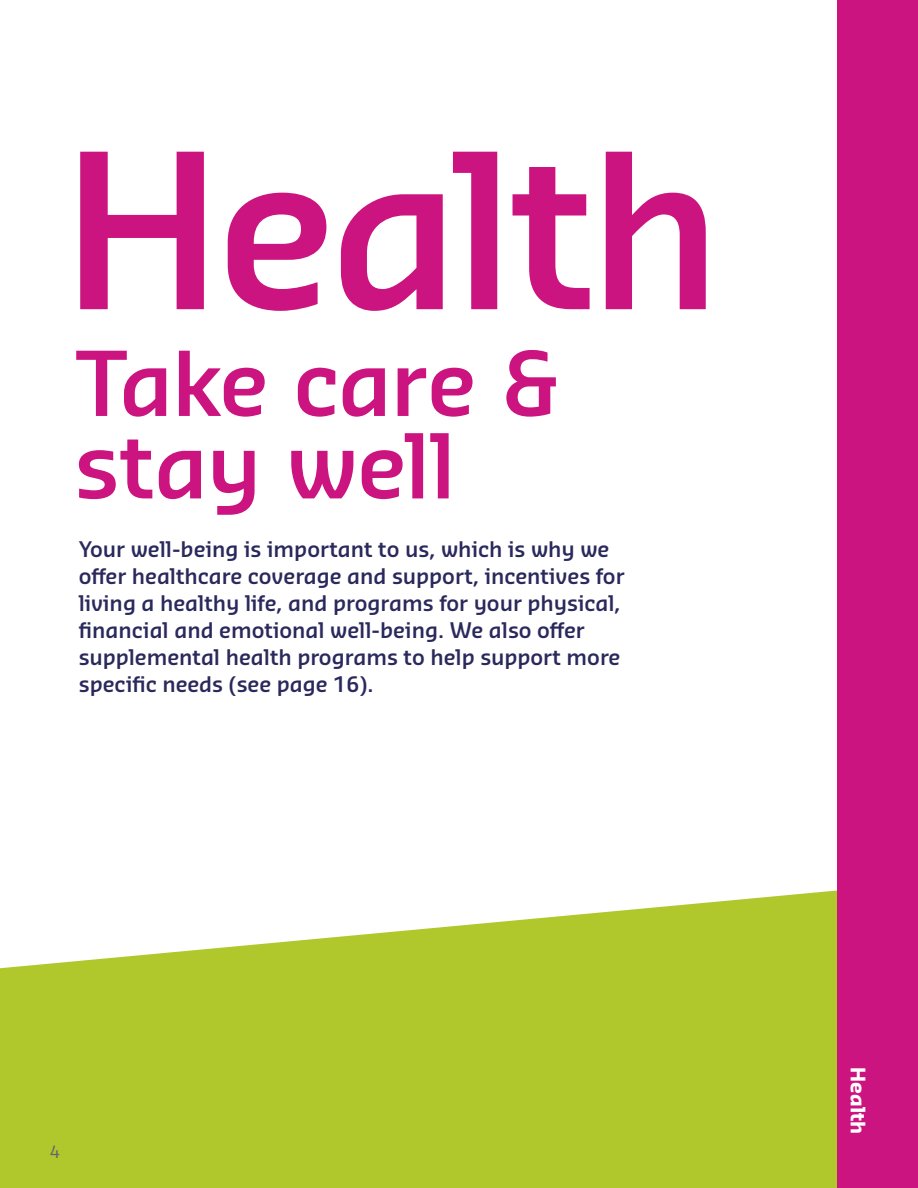
<style>
.page{position:relative;width:918px;height:1188px;background:#fff}
.page>*{position:absolute;margin:0;border:0;box-sizing:border-box;transform-origin:0 0}
.t1{font:600 210px "Sansa Pro";letter-spacing:-.025em;color:#cc1480}
.t2{font:600 87px/82.5px "Sansa Pro";letter-spacing:-.015em;color:#cc1480}
.t3{font:600 21px/27px "Sansa Pro";color:#2a295c}
.t4{font:700 19.5px "Sansa Pro";color:#fff}
.t5{font:16.5px "Sansa Pro";color:#65676a}
</style>
<div class="page">
<svg style="left:0;top:890px;width:837px;height:298px;background:#bbcf48"></svg>
<div style="left:837px;top:0;width:81px;height:1188px;background:#cc1480"></div>
<h1 class="t1" style="left:63px;top:86px;width:661px">Health</h1>
<h2 class="t2" style="left:74px;top:342px;width:487px">Take care &amp; stay well</h2>
<p class="t3" style="left:79px;top:535px;width:547px">Your well-being is important to us, which is why we offer healthcare coverage and support, incentives for living a healthy life, and programs for your physical, financial and emotional well-being. We also offer supplemental health programs to help support more specific needs (see page 16).</p>
<p class="t5" style="left:50px;top:1141px;width:12px">4</p>
<p class="t4" style="left:872px;top:1067px;width:68px;rotate:90deg">Health</p>
</div>
